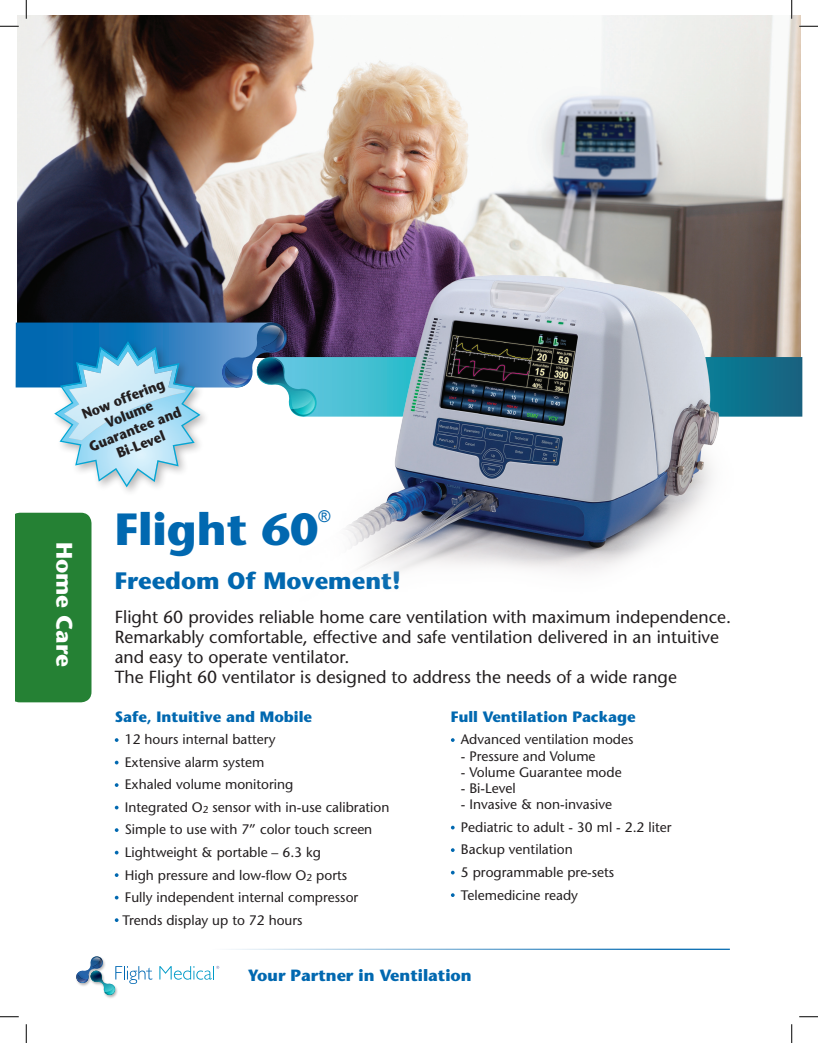
<style>
.page{position:relative;width:818px;height:1043px;background:#fff}
.page>*{position:absolute;margin:0;border:0;box-sizing:border-box;transform-origin:0 0}
.t1{font:700 45px "Stone Sans";color:#0168b0}
.t2{font:700 23.75px "Stone Sans";color:#0168b0}
.t3{font:700 22.5px "Stone Sans";color:#fff}
.t4{font:17.5px/20px "Stone Sans";color:#231f20}
.t5{font:700 16.25px "Stone Sans";color:#0168b0}
.t6{font:16.25px "Arial";color:#0168b0}
.t7{font:700 15px "Stone Sans";color:#0168b0}
.t8{font:700 14.38px/16.2px "Stone Sans";color:#231f20;text-align:center;scale:.9 1}
.t9{font:13.75px/22.5px "Stone Sans";color:#231f20}
.t10{font:10px "Stone Sans";color:#231f20}
</style>
<div class="page">
<img style="left:105px;top:995px;width:11px;height:3px">
<svg style="left:76px;top:956px;width:76px;height:39px"></svg>
<svg style="left:159px;top:965px;width:60px;height:14px"></svg>
<img style="left:18px;top:16px;width:782px;height:306px">
<svg style="left:115px;top:738px;width:3px;height:4px"></svg>
<svg style="left:115px;top:783px;width:3px;height:4px"></svg>
<svg style="left:115px;top:828px;width:3px;height:4px"></svg>
<svg style="left:115px;top:873px;width:3px;height:4px"></svg>
<svg style="left:115px;top:918px;width:3px;height:4px"></svg>
<svg style="left:451px;top:738px;width:3px;height:4px"></svg>
<svg style="left:451px;top:848px;width:3px;height:4px"></svg>
<svg style="left:451px;top:893px;width:3px;height:4px"></svg>
<hr style="left:75px;top:948px;width:654px;height:1px;background:#0168b0">
<img style="left:299px;top:232px;width:434px;height:340px">
<div style="left:16px;top:512px;width:75px;height:190px;background:#258134"></div>
<img style="left:16px;top:322px;width:786px;height:165px">
<img style="left:64px;top:351px;width:122px;height:89px">
<svg style="left:0;top:25px;width:19px;height:2px"></svg>
<svg style="left:799px;top:25px;width:19px;height:2px"></svg>
<svg style="left:0;top:1016px;width:19px;height:1px"></svg>
<svg style="left:799px;top:1016px;width:19px;height:1px"></svg>
<svg style="left:25px;top:0;width:2px;height:19px"></svg>
<svg style="left:25px;top:1024px;width:2px;height:18px"></svg>
<svg style="left:790px;top:0;width:2px;height:19px"></svg>
<svg style="left:791px;top:1024px;width:1px;height:18px"></svg>
<p class="t8" style="left:75px;top:408px;width:110px;rotate:-21deg">Now offering<br>Volume<br>Guarantee and<br>Bi-Level</p>
<h3 class="t3" style="left:79px;top:541px;width:127px;rotate:90deg">Home Care</h3>
<p class="t6" style="left:318px;top:506px;width:13px">R</p>
<h1 class="t1" style="left:115px;top:500px;width:205px">Flight 60</h1>
<h2 class="t2" style="left:115px;top:565px;width:288px">Freedom Of Movement!</h2>
<p class="t4" style="left:115px;top:606px;width:617px">Flight 60 provides reliable home care ventilation with maximum independence.<br>Remarkably comfortable, effective and safe ventilation delivered in an intuitive and easy to operate ventilator.<br>The Flight 60 ventilator is designed to address the needs of a wide range</p>
<p class="t7" style="left:115px;top:707px;width:199px">Safe, Intuitive and Mobile</p>
<p class="t9" style="left:125px;top:728px;width:152px">12 hours internal battery</p>
<p class="t9" style="left:125px;top:750px;width:141px">Extensive alarm system</p>
<p class="t9" style="left:125px;top:773px;width:170px">Exhaled volume monitoring</p>
<p class="t9" style="left:212px;top:795px;width:178px">sensor with in-use calibration</p>
<p class="t9" style="left:125px;top:795px;width:80px">Integrated O</p>
<p class="t9" style="left:125px;top:818px;width:249px">Simple to use with 7” color touch screen</p>
<p class="t9" style="left:125px;top:840px;width:197px">Lightweight &amp; portable – 6.3 kg</p>
<p class="t9" style="left:316px;top:863px;width:32px">ports</p>
<p class="t10" style="left:203px;top:803px;width:7px">2</p>
<p class="t9" style="left:122px;top:863px;width:237px">High pressure and low-flow O<br>Fully independent internal compressor<br>Trends display up to 72 hours</p>
<p class="t10" style="left:306px;top:871px;width:7px">2</p>
<p class="t7" style="left:451px;top:707px;width:186px">Full Ventilation Package</p>
<p class="t9" style="left:461px;top:728px;width:174px">Advanced ventilation modes</p>
<p class="t9" style="left:461px;top:744px;width:136px">- Pressure and Volume</p>
<p class="t9" style="left:461px;top:760px;width:162px">- Volume Guarantee mode</p>
<p class="t9" style="left:461px;top:777px;width:56px">- Bi-Level</p>
<p class="t9" style="left:461px;top:793px;width:212px">- Invasive &amp; non-invasive<br>Pediatric to adult - 30 ml - 2.2 liter<br>Backup ventilation<br>5 programmable pre-sets<br>Telemedicine ready</p>
<p class="t5" style="left:248px;top:965px;width:225px">Your Partner in Ventilation</p>
</div>
